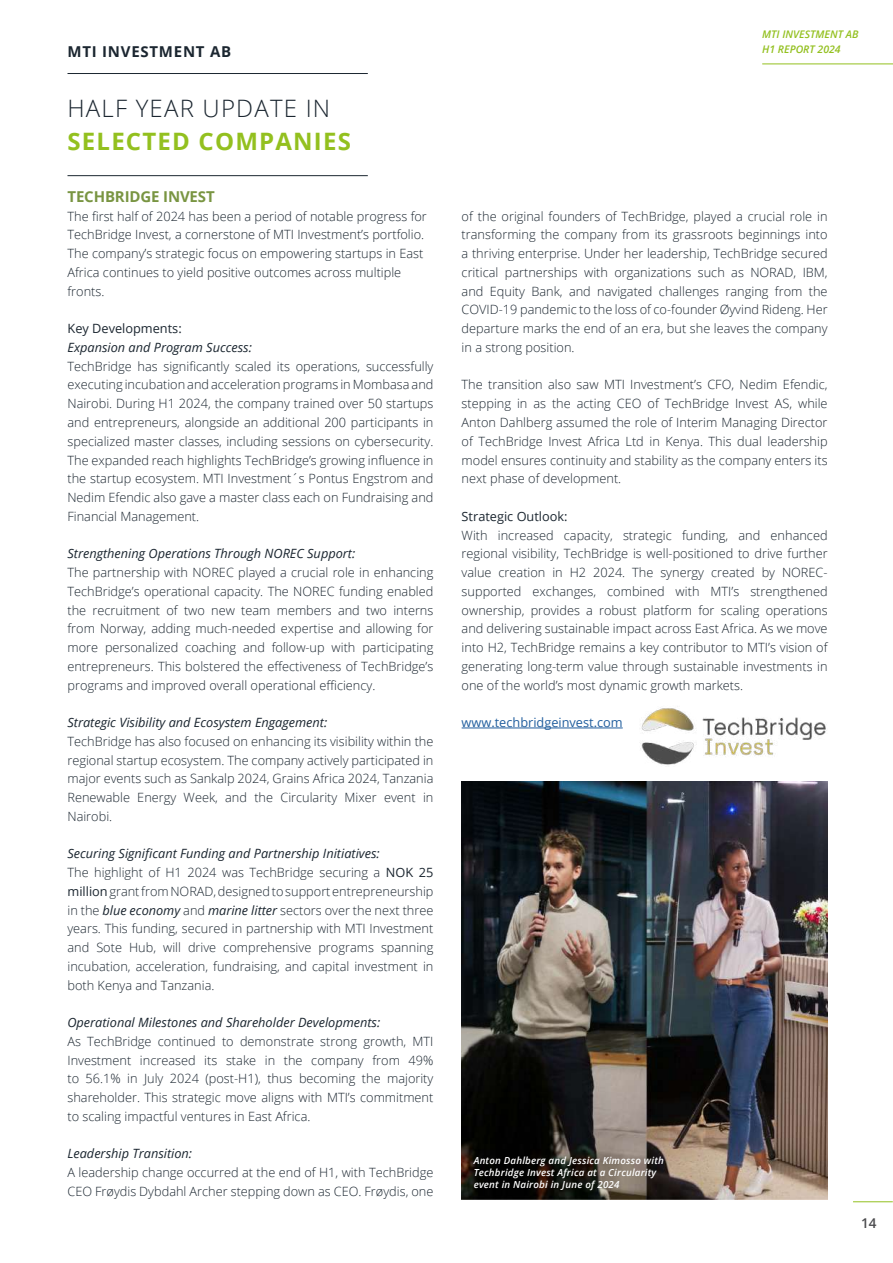
<style>
.page{position:relative;width:893px;height:1263px;background:#fff}
.page>*{position:absolute;margin:0;border:0;box-sizing:border-box;transform-origin:0 0}
.t1{font:700 24px "Open Sans";letter-spacing:.05em;color:#93c01f}
.t2{font:300 24px "Open Sans";letter-spacing:.05em;color:#1b2630}
.t3{font:700 15px "Open Sans";letter-spacing:-.01em;color:#799542}
.t4{font:700 15px "Open Sans";letter-spacing:.05em;color:#1b2630}
.t5{font:600 13.5px "Open Sans";color:#4a4a4d}
.t6{font:300 12.75px/18.8px "Open Sans";color:#1b2630;text-align:justify}
.t7{font:italic 12.75px "Open Sans";color:#1b2630}
.t8{font:12.75px "Open Sans";color:#1b2630}
.t9{font:12.75px "Open Sans";color:#215e9e}
.t10{font:italic 600 10.5px/15px "Open Sans";color:#93c01f}
.t11{font:italic 600 9.75px/12px "Open Sans";letter-spacing:.02em;color:#fff}
.s1{font-weight:400;font-style:italic}
.s2{font-weight:400}
</style>
<div class="page">
<img style="left:462px;top:781px;width:366px;height:419px">
<hr style="left:853px;top:1201px;width:40px;height:1px;background:#93c01f">
<hr style="left:762px;top:64px;width:131px;height:1px;background:#93c01f">
<hr style="left:68px;top:73px;width:300px;height:1px;background:#1b2630">
<hr style="left:68px;top:175px;width:300px;height:1px;background:#1b2630">
<hr style="left:462px;top:728px;width:161px;height:1px;background:#215e9e">
<img style="left:640px;top:708px;width:187px;height:57px">
<p class="t4" style="left:68px;top:41px;width:165px">MTI INVESTMENT AB</p>
<h1 class="t2" style="left:68px;top:92px;width:264px">HALF YEAR UPDATE IN</h1>
<h1 class="t1" style="left:68px;top:124px;width:285px">SELECTED COMPANIES</h1>
<p class="t3" style="left:68px;top:186px;width:149px">TECHBRIDGE INVEST</p>
<p class="t6" style="left:68px;top:206px;width:361px;text-align:left">The first half of 2024 has been a period of notable progress for TechBridge Invest, a cornerstone of MTI Investment’s portfolio.<br>The company’s strategic focus on empowering startups in East Africa continues to yield positive outcomes across multiple fronts.</p>
<p class="t8" style="left:68px;top:320px;width:116px">Key Developments:</p>
<p class="t7" style="left:68px;top:339px;width:186px">Expansion and Program Success:</p>
<p class="t6" style="left:67px;top:356px;width:367px">TechBridge has significantly scaled its operations, successfully executing incubation and acceleration programs in Mombasa and Nairobi. During H1 2024, the company trained over 50 startups and entrepreneurs, alongside an additional 200 participants in specialized master classes, including sessions on cybersecurity.<br>The expanded reach highlights TechBridge’s growing influence in the startup ecosystem. MTI Investment´s Pontus Engstrom and Nedim Efendic also gave a master class each on Fundraising and Financial Management.</p>
<p class="t7" style="left:67px;top:545px;width:289px">Strengthening Operations Through NOREC Support:</p>
<p class="t6" style="left:67px;top:563px;width:367px">The partnership with NOREC played a crucial role in enhancing TechBridge’s operational capacity. The NOREC funding enabled the recruitment of two new team members and two interns from Norway, adding much-needed expertise and allowing for more personalized coaching and follow-up with participating entrepreneurs. This bolstered the effectiveness of TechBridge’s programs and improved overall operational efficiency.</p>
<p class="t7" style="left:67px;top:714px;width:261px">Strategic Visibility and Ecosystem Engagement:</p>
<p class="t6" style="left:67px;top:731px;width:367px">TechBridge has also focused on enhancing its visibility within the regional startup ecosystem. The company actively participated in major events such as Sankalp 2024, Grains Africa 2024, Tanzania Renewable Energy Week, and the Circularity Mixer event in Nairobi.</p>
<p class="t6" style="left:67px;top:844px;width:367px;text-align:left"><span class="s1">Securing Significant Funding and Partnership Initiatives:<br></span>The highlight of H1 2024 was TechBridge securing a <span class="s2">NOK 25 million</span> grantfrom NORAD, designed to support entrepreneurship in the <span class="s1">blue economy</span> and <span class="s1">marine litter</span> sectors over the next three years. This funding, secured in partnership with MTI Investment and Sote Hub, will drive comprehensive programs spanning incubation, acceleration, fundraising, and capital investment in both Kenya and Tanzania.</p>
<p class="t7" style="left:67px;top:1014px;width:314px">Operational Milestones and Shareholder Developments:</p>
<p class="t6" style="left:67px;top:1031px;width:367px">As TechBridge continued to demonstrate strong growth, MTI Investment increased its stake in the company from 49% to 56.1% in July 2024 (post-H1), thus becoming the majority shareholder. This strategic move aligns with MTI’s commitment to scaling impactful ventures in East Africa.</p>
<p class="t7" style="left:67px;top:1145px;width:126px">Leadership Transition:</p>
<p class="t6" style="left:67px;top:1163px;width:367px">A leadership change occurred at the end of H1, with TechBridge<br>CEO Frøydis Dybdahl Archer stepping down as CEO. Frøydis, one</p>
<p class="t10" style="left:762px;top:27px;width:98px">MTI INVESTMENT AB<br>H1 REPORT 2024</p>
<p class="t6" style="left:462px;top:206px;width:367px">of the original founders of TechBridge, played a crucial role in transforming the company from its grassroots beginnings into a thriving enterprise. Under her leadership, TechBridge secured critical partnerships with organizations such as NORAD, IBM, and Equity Bank, and navigated challenges ranging from the COVID-19 pandemic to the loss of co-founder Øyvind Rideng. Her departure marks the end of an era, but she leaves the company in a strong position.</p>
<p class="t6" style="left:462px;top:375px;width:367px">The transition also saw MTI Investment’s CFO, Nedim Efendic, stepping in as the acting CEO of TechBridge Invest AS, while Anton Dahlberg assumed the role of Interim Managing Director of TechBridge Invest Africa Ltd in Kenya. This dual leadership model ensures continuity and stability as the company enters its next phase of development.</p>
<p class="t8" style="left:462px;top:507px;width:108px">Strategic Outlook:</p>
<p class="t6" style="left:462px;top:525px;width:367px">With increased capacity, strategic funding, and enhanced regional visibility, TechBridge is well-positioned to drive further value creation in H2 2024. The synergy created by NOREC&shy;supported exchanges, combined with MTI’s strengthened ownership, provides a robust platform for scaling operations and delivering sustainable impact across East Africa. As we move into H2, TechBridge remains a key contributor to MTI’s vision of generating long-term value through sustainable investments in one of the world’s most dynamic growth markets.</p>
<p class="t9" style="left:462px;top:714px;width:163px">www.techbridgeinvest.com</p>
<p class="t11" style="left:474px;top:1154px;width:192px">Anton Dahlberg and Jessica Kimosso with<br>Techbridge Invest Africa at a Circularity event in Nairobi in June of 2024</p>
<p class="t5" style="left:861px;top:1213px;width:17px">14</p>
</div>
